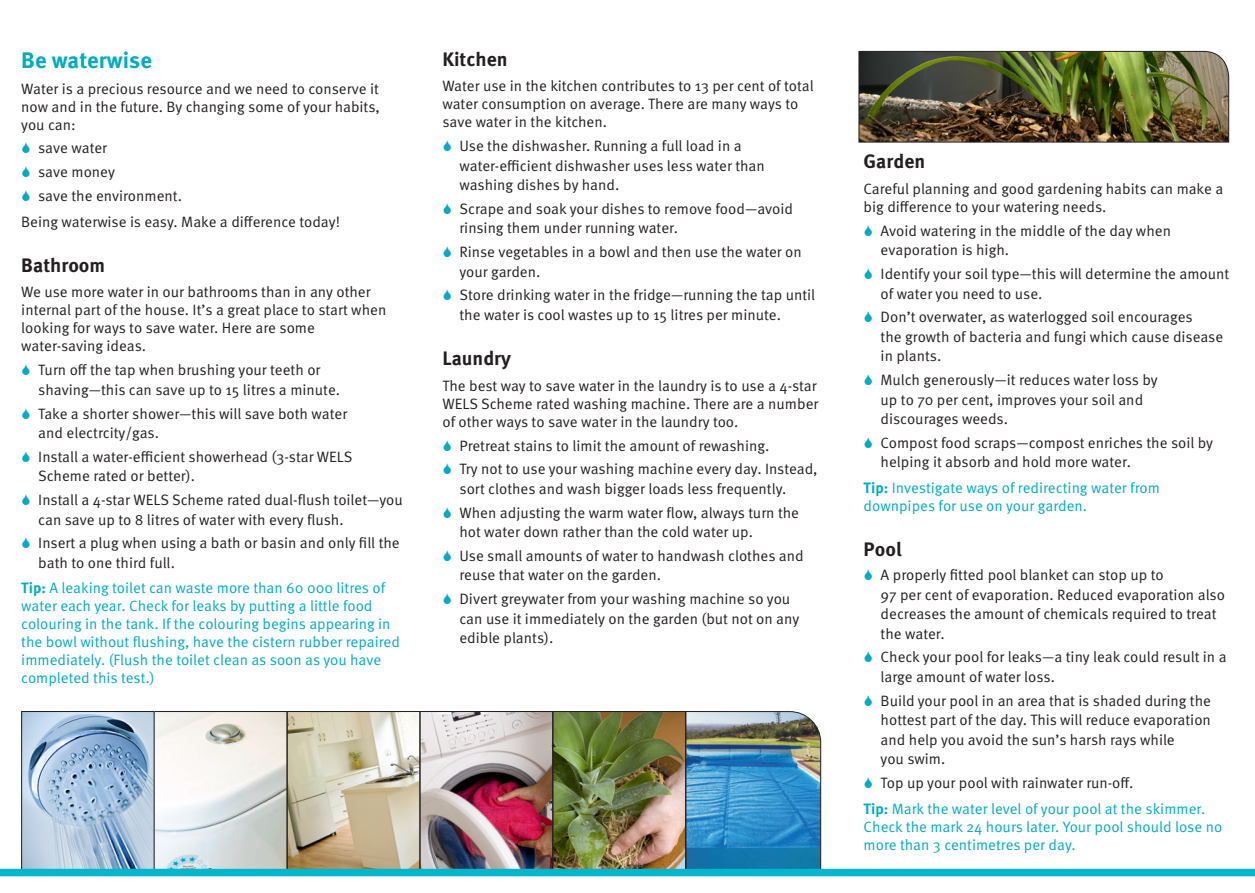
<style>
.page{position:relative;width:1255px;height:893px;background:#fff}
.page>*{position:absolute;margin:0;border:0;box-sizing:border-box;transform-origin:0 0}
.Heading_1{font:700 22.5px "Meta OT";color:#00abc5}
.Heading_2{font:700 19.5px "Meta OT";color:#231f20}
.Body{font:15px/19.5px "Meta OT";color:#231f20}
.Body_text_Blue_Tip{font:15px/18px "Meta OT";color:#00abc5}
.s1{font-weight:700}
</style>
<div class="page">
<img style="left:23px;top:713px;width:661px;height:156px">
<div style="left:154px;top:711px;width:133px;height:161px;border:1px solid #231f20"></div>
<div style="left:287px;top:711px;width:133px;height:161px;border:1px solid #231f20"></div>
<div style="left:420px;top:711px;width:133px;height:161px;border:1px solid #231f20"></div>
<img style="left:686px;top:711px;width:135px;height:158px">
<div style="left:21px;top:711px;width:133px;height:161px;border:1px solid #231f20"></div>
<div style="left:552px;top:711px;width:134px;height:161px;border:1px solid #231f20"></div>
<img style="left:858px;top:51px;width:371px;height:92px">
<div style="left:0;top:869px;width:1254px;height:7px;background:#00b7ce"></div>
<p class="Heading_1" style="left:21px;top:46px;width:132px">Be waterwise</p>
<p class="Body" style="left:21px;top:80px;width:360px;line-height:18px;text-align:justify">Water is a precious resource and we need to conserve it now and in the future. By changing some of your habits, you can:</p>
<p class="Body" style="left:38px;top:139px;width:70px">save water</p>
<p class="Body" style="left:38px;top:162px;width:78px">save money</p>
<p class="Body" style="left:38px;top:186px;width:145px">save the environment.</p>
<p class="Body" style="left:21px;top:212px;width:320px">Being waterwise is easy. Make a difference today!</p>
<p class="Heading_2" style="left:21px;top:253px;width:85px">Bathroom</p>
<p class="Body" style="left:21px;top:283px;width:366px;line-height:18px">We use more water in our bathrooms than in any other internal part of the house. It’s a great place to start when looking for ways to save water. Here are some water-saving ideas.</p>
<p class="Body" style="left:38px;top:360px;width:303px">Turn off the tap when brushing your teeth or shaving—this can save up to 15 litres a minute.</p>
<p class="Body" style="left:38px;top:404px;width:310px">Take a shorter shower—this will save both water and electrcity/gas.</p>
<p class="Body" style="left:38px;top:447px;width:316px">Install a water-efficient showerhead (3-star WELS<br>Scheme rated or better).</p>
<p class="Body" style="left:38px;top:490px;width:366px">Install a 4-star WELS Scheme rated dual-flush toilet—you can save up to 8 litres of water with every flush.</p>
<p class="Body" style="left:38px;top:533px;width:363px">Insert a plug when using a bath or basin and only fill the bath to one third full.</p>
<p class="Body_text_Blue_Tip" style="left:21px;top:579px;width:380px"><span class="s1">Tip:</span> A leaking toilet can waste more than 60 000 litres of water each year. Check for leaks by putting a little food colouring in the tank. If the colouring begins appearing in the bowl without flushing, have the cistern rubber repaired immediately. (Flush the toilet clean as soon as you have completed this test.)</p>
<p class="Heading_2" style="left:442px;top:47px;width:67px">Kitchen</p>
<p class="Body" style="left:442px;top:77px;width:373px;line-height:18px">Water use in the kitchen contributes to 13 per cent of total water consumption on average. There are many ways to save water in the kitchen.</p>
<p class="Body" style="left:459px;top:136px;width:307px">Use the dishwasher. Running a full load in a water-efficient dishwasher uses less water than washing dishes by hand.</p>
<p class="Body" style="left:459px;top:199px;width:335px">Scrape and soak your dishes to remove food—avoid rinsing them under running water.</p>
<p class="Body" style="left:459px;top:242px;width:344px">Rinse vegetables in a bowl and then use the water on your garden.</p>
<p class="Body" style="left:459px;top:286px;width:357px">Store drinking water in the fridge—running the tap until the water is cool wastes up to 15 litres per minute.</p>
<p class="Heading_2" style="left:442px;top:346px;width:70px">Laundry</p>
<p class="Body" style="left:442px;top:377px;width:377px;line-height:18px;text-align:justify">The best way to save water in the laundry is to use a 4-star WELS Scheme rated washing machine. There are a number of other ways to save water in the laundry too.</p>
<p class="Body" style="left:459px;top:436px;width:311px">Pretreat stains to limit the amount of rewashing.</p>
<p class="Body" style="left:459px;top:460px;width:359px">Try not to use your washing machine every day. Instead, sort clothes and wash bigger loads less frequently.</p>
<p class="Body" style="left:459px;top:503px;width:341px">When adjusting the warm water flow, always turn the hot water down rather than the cold water up.</p>
<p class="Body" style="left:459px;top:546px;width:346px">Use small amounts of water to handwash clothes and reuse that water on the garden.</p>
<p class="Body" style="left:459px;top:589px;width:341px">Divert greywater from your washing machine so you can use it immediately on the garden (but not on any edible plants).</p>
<p class="Heading_2" style="left:863px;top:149px;width:63px">Garden</p>
<p class="Body" style="left:863px;top:180px;width:361px;line-height:18px">Careful planning and good gardening habits can make a big difference to your watering needs.</p>
<p class="Body" style="left:880px;top:221px;width:292px">Avoid watering in the middle of the day when evaporation is high.</p>
<p class="Body" style="left:880px;top:264px;width:350px">Identify your soil type—this will determine the amount of water you need to use.</p>
<p class="Body" style="left:880px;top:308px;width:344px">Don’t overwater, as waterlogged soil encourages<br>the growth of bacteria and fungi which cause disease in plants.</p>
<p class="Body" style="left:880px;top:370px;width:278px">Mulch generously—it reduces water loss by up to 70 per cent, improves your soil and discourages weeds.</p>
<p class="Body" style="left:880px;top:433px;width:334px">Compost food scraps—compost enriches the soil by helping it absorb and hold more water.</p>
<p class="Body_text_Blue_Tip" style="left:863px;top:479px;width:298px"><span class="s1">Tip:</span> Investigate ways of redirecting water from downpipes for use on your garden.</p>
<p class="Heading_2" style="left:863px;top:537px;width:40px">Pool</p>
<p class="Body" style="left:880px;top:565px;width:346px">A properly fitted pool blanket can stop up to<br>97 per cent of evaporation. Reduced evaporation also decreases the amount of chemicals required to treat the water.</p>
<p class="Body" style="left:880px;top:648px;width:347px">Check your pool for leaks—a tiny leak could result in a large amount of water loss.</p>
<p class="Body" style="left:880px;top:691px;width:332px">Build your pool in an area that is shaded during the hottest part of the day. This will reduce evaporation and help you avoid the sun’s harsh rays while<br>you swim.</p>
<p class="Body" style="left:880px;top:773px;width:254px">Top up your pool with rainwater run-off.</p>
<p class="Body_text_Blue_Tip" style="left:863px;top:799px;width:360px"><span class="s1">Tip:</span> Mark the water level of your pool at the skimmer.<br>Check the mark 24 hours later. Your pool should lose no more than 3 centimetres per day.</p>
</div>
